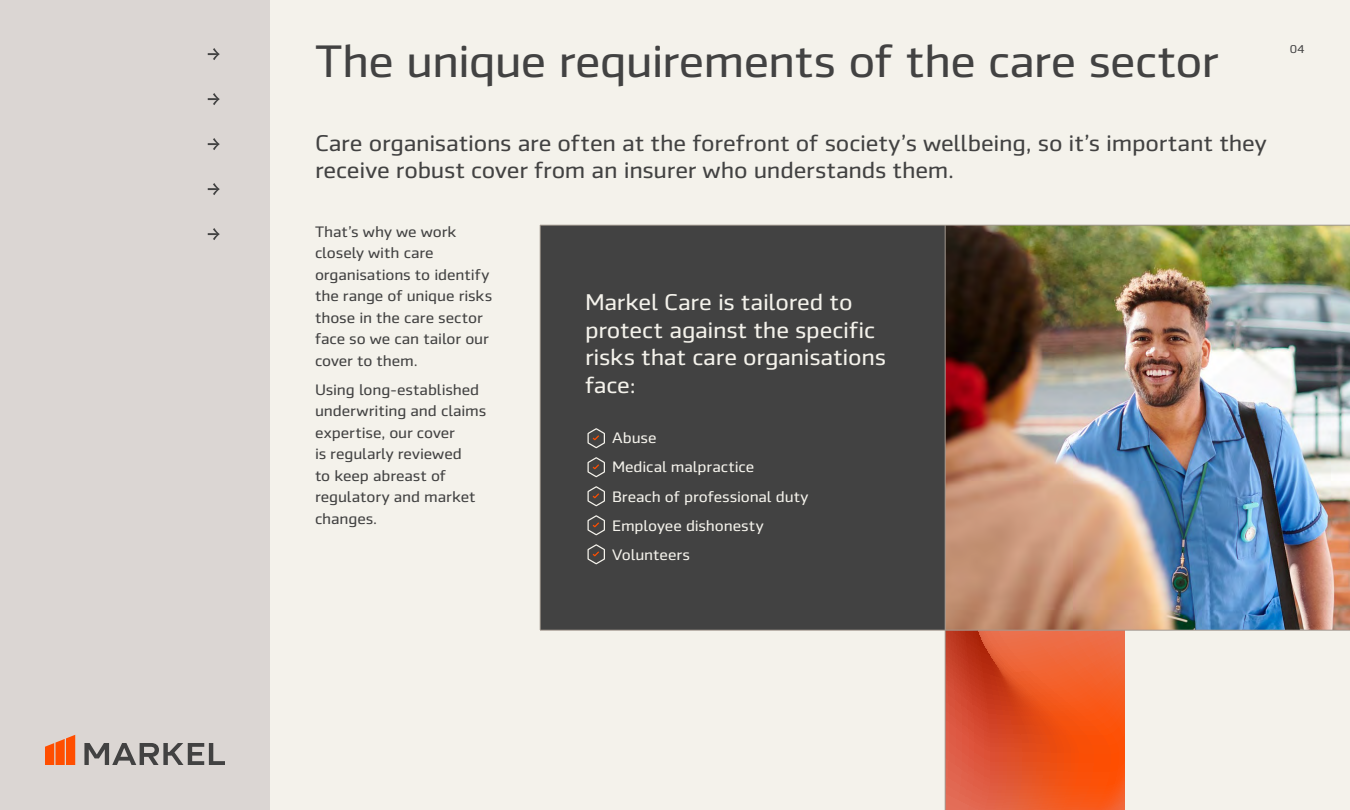
<style>
.page{position:relative;width:1350px;height:810px;background:#f4f2eb}
.page>*{position:absolute;margin:0;border:0;box-sizing:border-box;transform-origin:0 0}
.t1{font:46.12px "Markel Sans";letter-spacing:-.02em;color:#424242}
.t2{font:23.1px/27.7px "Markel Sans";letter-spacing:-.01em;color:#424242}
.t3{font:23.1px/27.7px "Markel Sans";letter-spacing:-.01em;color:#f4f2eb}
.t4{font:15.38px/21.5px "Markel Sans";letter-spacing:-.005em;color:#424242}
.t5{font:15.38px/29px "Markel Sans";letter-spacing:-.005em;color:#f4f2eb}
.t6{font:11.55px "Markel Sans";color:#424242}
</style>
<div class="page">
<div style="left:0;top:0;width:270px;height:810px;background:#dbd6d3"></div>
<img style="left:946px;top:226px;width:404px;height:404px">
<div style="left:540px;top:225px;width:405px;height:405px;background:#424242"></div>
<svg style="left:946px;top:631px;width:179px;height:179px;background:#e65527"></svg>
<hr style="left:540px;top:225px;width:1px;height:405px;background:#a39990">
<hr style="left:945px;top:225px;width:1px;height:585px;background:#a39990">
<hr style="left:540px;top:225px;width:810px;height:1px;background:#a39990">
<hr style="left:540px;top:630px;width:810px;height:1px;background:#a39990">
<svg style="left:84px;top:743px;width:141px;height:22px"></svg>
<svg style="left:45px;top:735px;width:30px;height:30px"></svg>
<svg style="left:587px;top:428px;width:18px;height:21px"></svg>
<svg style="left:587px;top:457px;width:18px;height:21px"></svg>
<svg style="left:587px;top:486px;width:18px;height:21px"></svg>
<svg style="left:587px;top:515px;width:18px;height:21px"></svg>
<svg style="left:587px;top:544px;width:18px;height:21px"></svg>
<svg style="left:208px;top:48px;width:12px;height:12px"></svg>
<svg style="left:208px;top:93px;width:12px;height:12px"></svg>
<svg style="left:208px;top:138px;width:12px;height:12px"></svg>
<svg style="left:208px;top:183px;width:12px;height:12px"></svg>
<svg style="left:208px;top:228px;width:12px;height:12px"></svg>
<h1 class="t1" style="left:315px;top:36px;width:905px">The unique requirements of the care sector</h1>
<p class="t6" style="left:1290px;top:43px;width:17px">04</p>
<h2 class="t2" style="left:315px;top:129px;width:953px">Care organisations are often at the forefront of society’s wellbeing, so it’s important they receive robust cover from an insurer who understands them.</h2>
<p class="t4" style="left:315px;top:221px;width:179px">That’s why we work closely with care organisations to identify the range of unique risks those in the care sector face so we can tailor our cover to them.</p>
<p class="t4" style="left:315px;top:379px;width:173px">Using long-established underwriting and claims expertise, our cover<br>is regularly reviewed<br>to keep abreast of regulatory and market changes.</p>
<h2 class="t3" style="left:585px;top:288px;width:303px">Markel Care is tailored to protect against the specific risks that care organisations face:</h2>
<p class="t5" style="left:612px;top:424px;width:198px">Abuse<br>Medical malpractice<br>Breach of professional duty<br>Employee dishonesty<br>Volunteers</p>
</div>
